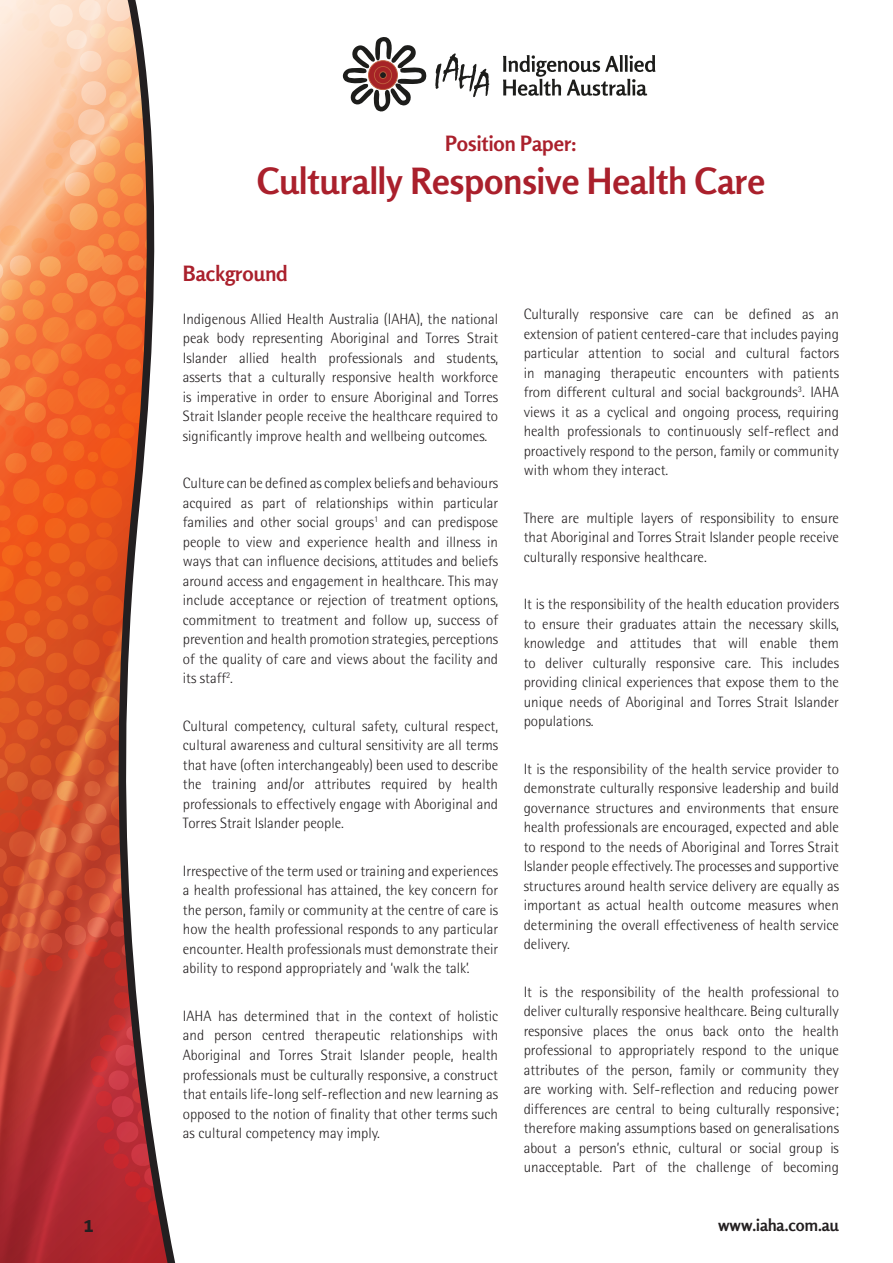
<style>
.page{position:relative;width:893px;height:1263px;background:#fff}
.page>*{position:absolute;margin:0;border:0;box-sizing:border-box;transform-origin:0 0}
.t1{font:700 36px "Rosario";color:#aa202c}
.t2{font:700 24px "Rosario";color:#231f20}
.t3{font:700 21px "Rosario";color:#aa202c}
.t4{font:700 16.5px "Rosario";color:#231f20}
.t5{font:300 15px/19.5px "Rotis Semi Sans";color:#231f20;text-align:justify}
</style>
<div class="page">
<svg style="left:0;top:0;width:176px;height:1263px"></svg>
<svg style="left:503px;top:55px;width:152px;height:41px"></svg>
<svg style="left:342px;top:37px;width:85px;height:75px"></svg>
<svg style="left:435px;top:53px;width:54px;height:44px"></svg>
<p class="t3" style="left:445px;top:131px;width:133px">Position Paper:</p>
<p class="t1" style="left:257px;top:160px;width:510px">Culturally Responsive Health Care</p>
<p class="t3" style="left:183px;top:260px;width:106px">Background</p>
<p class="t5" style="left:183px;top:309px;width:317px">Indigenous Allied Health Australia (IAHA), the national peak body representing Aboriginal and Torres Strait Islander allied health professionals and students, asserts that a culturally responsive health workforce is imperative in order to ensure Aboriginal and Torres Strait Islander people receive the healthcare required to significantly improve health and wellbeing outcomes.</p>
<p class="t5" style="left:183px;top:474px;width:317px">Culture can be defined as complex beliefs and behaviours acquired as part of relationships within particular families and other social groups<sup>1</sup> and can predispose people to view and experience health and illness in ways that can influence decisions, attitudes and beliefs around access and engagement in healthcare. This may include acceptance or rejection of treatment options, commitment to treatment and follow up, success of prevention and health promotion strategies, perceptions of the quality of care and views about the facility and its staff<sup>2</sup>.</p>
<p class="t5" style="left:183px;top:716px;width:317px">Cultural competency, cultural safety, cultural respect, cultural awareness and cultural sensitivity are all terms that have (often interchangeably) been used to describe the training and/or attributes required by health professionals to effectively engage with Aboriginal and Torres Strait Islander people.</p>
<p class="t5" style="left:183px;top:861px;width:317px">Irrespective of the term used or training and experiences a health professional has attained, the key concern for the person, family or community at the centre of care is how the health professional responds to any particular encounter. Health professionals must demonstrate their ability to respond appropriately and ‘walk the talk’.</p>
<p class="t5" style="left:183px;top:1006px;width:317px">IAHA has determined that in the context of holistic and person centred therapeutic relationships with Aboriginal and Torres Strait Islander people, health professionals must be culturally responsive, a construct that entails life-long self-reflection and new learning as opposed to the notion of finality that other terms such as cultural competency may imply.</p>
<p class="t5" style="left:524px;top:304px;width:317px">Culturally responsive care can be defined as an extension of patient centered-care that includes paying particular attention to social and cultural factors in managing therapeutic encounters with patients from different cultural and social backgrounds<sup>3</sup>. IAHA views it as a cyclical and ongoing process, requiring health professionals to continuously self-reflect and proactively respond to the person, family or community with whom they interact.</p>
<p class="t5" style="left:524px;top:508px;width:317px">There are multiple layers of responsibility to ensure that Aboriginal and Torres Strait Islander people receive culturally responsive healthcare.</p>
<p class="t5" style="left:524px;top:594px;width:317px">It is the responsibility of the health education providers to ensure their graduates attain the necessary skills, knowledge and attitudes that will enable them to deliver culturally responsive care. This includes providing clinical experiences that expose them to the unique needs of Aboriginal and Torres Strait Islander populations.</p>
<p class="t5" style="left:524px;top:759px;width:317px">It is the responsibility of the health service provider to demonstrate culturally responsive leadership and build governance structures and environments that ensure health professionals are encouraged, expected and able to respond to the needs of Aboriginal and Torres Strait Islander people effectively. The processes and supportive structures around health service delivery are equally as important as actual health outcome measures when determining the overall effectiveness of health service delivery.</p>
<p class="t5" style="left:524px;top:982px;width:317px">It is the responsibility of the health professional to deliver culturally responsive healthcare. Being culturally responsive places the onus back onto the health professional to appropriately respond to the unique attributes of the person, family or community they are working with. Self-reflection and reducing power differences are central to being culturally responsive; therefore making assumptions based on generalisations about a person’s ethnic, cultural or social group is unacceptable. Part of the challenge of becoming</p>
<p class="t2" style="left:84px;top:1209px;width:11px">1</p>
<p class="t4" style="left:718px;top:1215px;width:122px">www.iaha.com.au</p>
</div>
